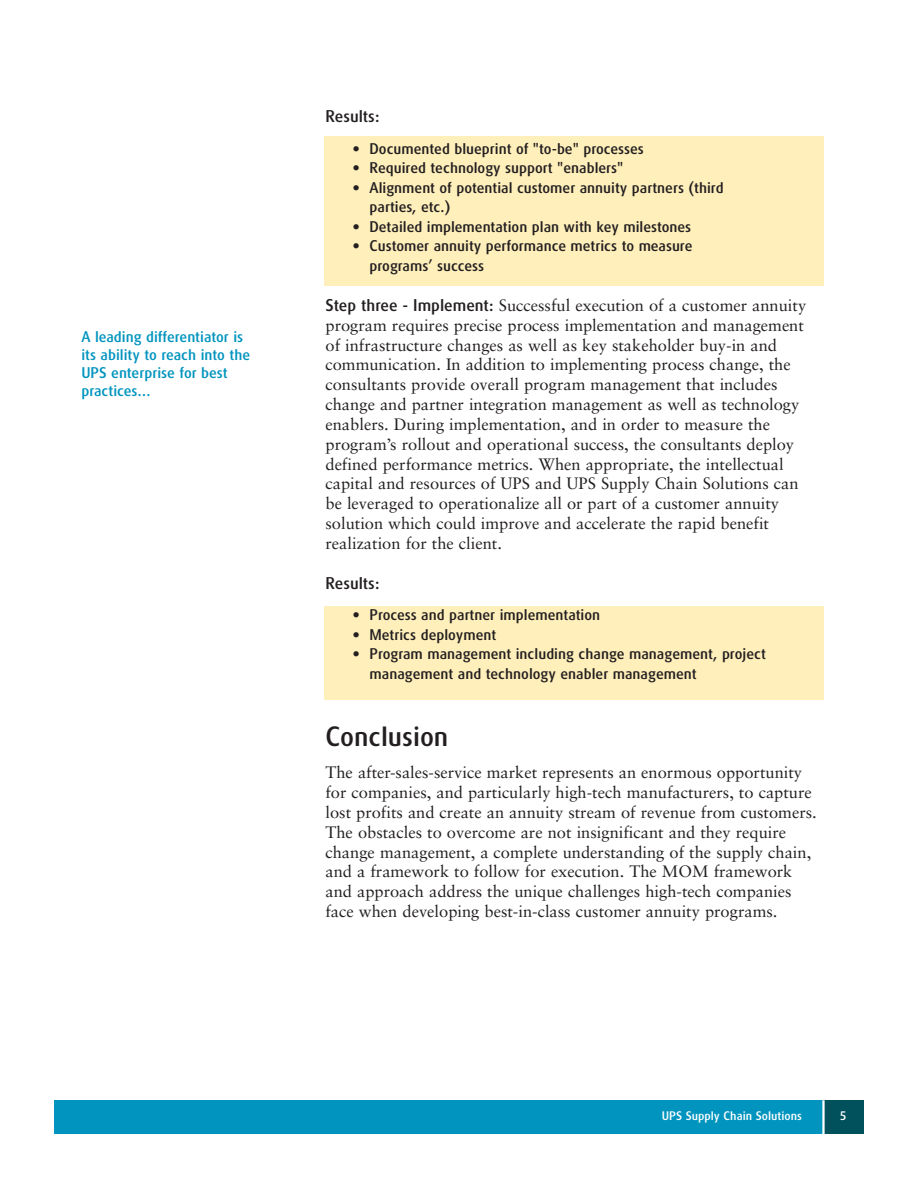
<style>
.page{position:relative;width:918px;height:1188px;background:#fff}
.page>*{position:absolute;margin:0;border:0;box-sizing:border-box;transform-origin:0 0}
.t1{font:500 27px "UPS Sans";color:#231f20}
.t2{font:16.5px/19.8px "Sabon";color:#231f20}
.t3{font:500 16.5px "UPS Sans";color:#231f20}
.t4{font:500 15px/19.5px "UPS Sans";color:#231f20}
.t5{font:500 15px/18px "UPS Sans";color:#0094be}
.t6{font:500 12px "UPS Sans";color:#fff}
.s1{font-family:"Sabon";font-weight:400}
.s2{font-family:"UPS Sans";font-weight:500}
</style>
<div class="page">
<div style="left:324px;top:136px;width:500px;height:150px;background:#feefbb"></div>
<div style="left:324px;top:607px;width:500px;height:93px;background:#feefbb"></div>
<div style="left:54px;top:1100px;width:770px;height:34px;background:#0094be"></div>
<div style="left:824px;top:1100px;width:40px;height:34px;background:#00515c"></div>
<hr style="left:822px;top:1100px;width:3px;height:34px;background:#fff">
<p class="t5" style="left:81px;top:328px;width:170px">A leading differentiator is its ability to reach into the<br>UPS enterprise for best practices…</p>
<p class="t3" style="left:326px;top:107px;width:56px">Results:</p>
<p class="t4" style="left:352px;top:139px;width:293px"><span class="s1">•</span> Documented blueprint of "to-be" processes</p>
<p class="t4" style="left:352px;top:159px;width:272px"><span class="s1">•</span> Required technology support "enablers"</p>
<p class="t4" style="left:370px;top:178px;width:356px;text-indent:-17px"><span class="s1">•</span> Alignment of potential customer annuity partners (third parties, etc.)</p>
<p class="t4" style="left:352px;top:217px;width:340px"><span class="s1">•</span> Detailed implementation plan with key milestones</p>
<p class="t4" style="left:370px;top:237px;width:324px;text-indent:-17px"><span class="s1">•</span> Customer annuity performance metrics to measure programs’ success</p>
<p class="t2" style="left:325px;top:297px;width:482px"><span class="s2">Step three - Implement:</span> Successful execution of a customer annuity program requires precise process implementation and management of infrastructure changes as well as key stakeholder buy-in and communication. In addition to implementing process change, the consultants provide overall program management that includes change and partner integration management as well as technology enablers. During implementation, and in order to measure the program’s rollout and operational success, the consultants deploy defined performance metrics. When appropriate, the intellectual capital and resources of UPS and UPS Supply Chain Solutions can be leveraged to operationalize all or part of a customer annuity solution which could improve and accelerate the rapid benefit realization for the client.</p>
<p class="t3" style="left:326px;top:574px;width:56px">Results:</p>
<p class="t4" style="left:352px;top:606px;width:249px"><span class="s1">•</span> Process and partner implementation</p>
<p class="t4" style="left:352px;top:625px;width:145px"><span class="s1">•</span> Metrics deployment</p>
<p class="t4" style="left:370px;top:645px;width:398px;text-indent:-17px"><span class="s1">•</span> Program management including change management, project management and technology enabler management</p>
<h1 class="t1" style="left:326px;top:721px;width:124px">Conclusion</h1>
<p class="t2" style="left:325px;top:764px;width:493px">The after-sales-service market represents an enormous opportunity for companies, and particularly high-tech manufacturers, to capture lost profits and create an annuity stream of revenue from customers.<br>The obstacles to overcome are not insignificant and they require change management, a complete understanding of the supply chain, and a framework to follow for execution. The MOM framework and approach address the unique challenges high-tech companies face when developing best-in-class customer annuity programs.</p>
<p class="t6" style="left:662px;top:1109px;width:142px">UPS Supply Chain Solutions</p>
<p class="t6" style="left:840px;top:1109px;width:8px">5</p>
</div>
